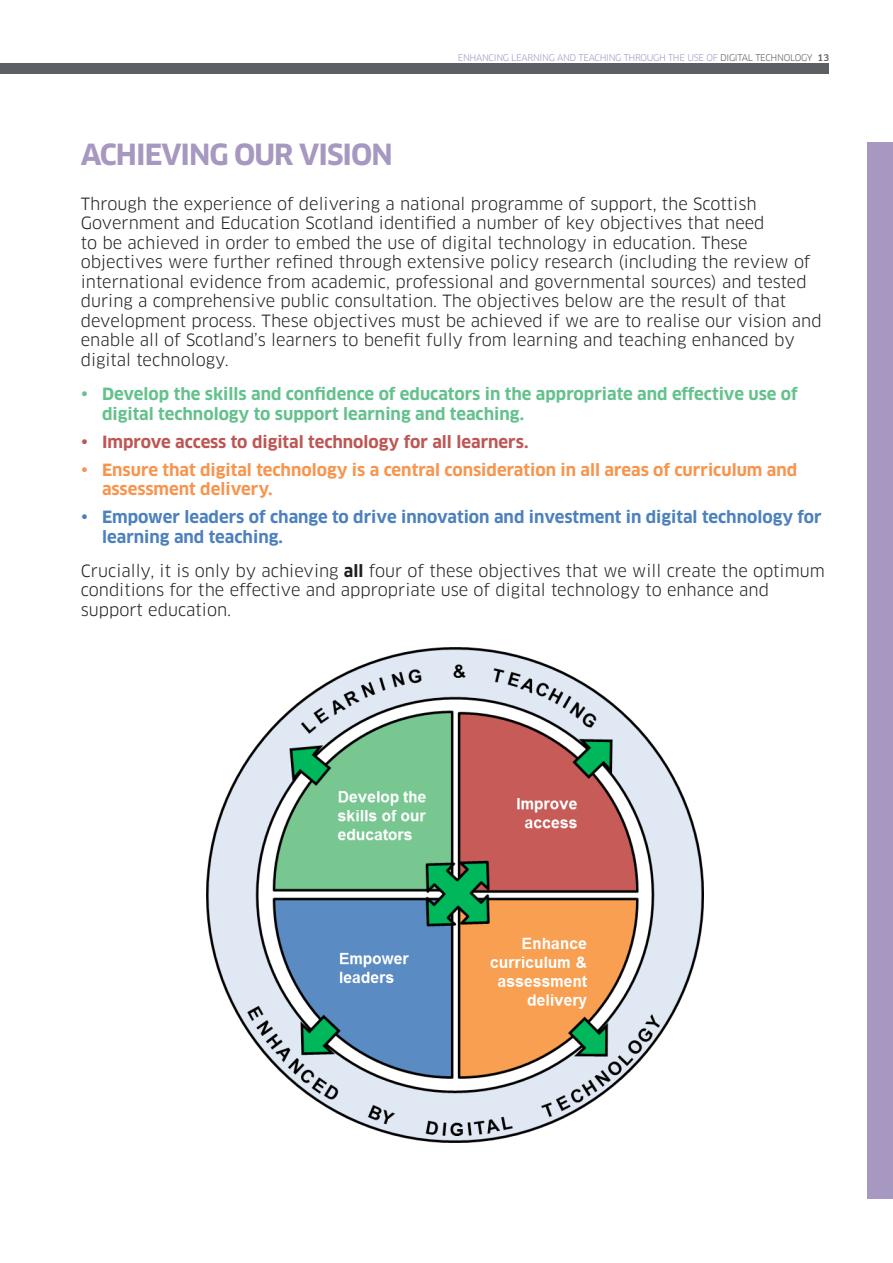
<style>
.page{position:relative;width:893px;height:1263px;background:#fff}
.page>*{position:absolute;margin:0;border:0;box-sizing:border-box;transform-origin:0 0}
.New_Heading_1{font:700 28.5px "Clan";letter-spacing:-.035em;color:#a698c0}
.NEW_Body_Text{font:16.5px/19.5px "Clan";color:#231f20}
.New_Bullet_List{font:700 16.5px/19.5px "Clan";color:#64c18d}
.New_Bullet_List-2{font:700 16.5px/19.5px "Clan";color:#f7954f}
.New_Bullet_List-3{font:700 16.5px/19.5px "Clan";color:#4c81bd}
.New_Bullet_List-4{font:700 16.5px "Clan";color:#bd5654}
.t1{font:9px "Clan";letter-spacing:-.035em;color:#a698c0}
.s1{color:#5c6065}
.s2{font-weight:500;color:#5c6065}
.s3{font-weight:700}
</style>
<div class="page">
<div style="left:0;top:64px;width:829px;height:10px;background:#5c6065"></div>
<div style="left:867px;top:142px;width:26px;height:1057px;background:#a698c0"></div>
<img style="left:207px;top:648px;width:496px;height:495px">
<p class="t1" style="left:458px;top:52px;width:373px">ENHANCING LEARNING AND TEACHING THROUGH THE USE OF <span class="s1">DIGITAL TECHNOLOGY</span> <span class="s2">13</span></p>
<p class="New_Heading_1" style="left:81px;top:136px;width:313px">ACHIEVING OUR VISION</p>
<p class="NEW_Body_Text" style="left:81px;top:194px;width:742px">Through the experience of delivering a national programme of support, the Scottish Government and Education Scotland identified a number of key objectives that need<br>to be achieved in order to embed the use of digital technology in education. These objectives were further refined through extensive policy research (including the review of international evidence from academic, professional and governmental sources) and tested during a comprehensive public consultation. The objectives below are the result of that development process. These objectives must be achieved if we are to realise our vision and enable all of Scotland’s learners to benefit fully from learning and teaching enhanced by digital technology.</p>
<p class="New_Bullet_List" style="left:102px;top:384px;width:697px;text-indent:-21px">• Develop the skills and confidence of educators in the appropriate and effective use of digital technology to support learning and teaching.</p>
<p class="New_Bullet_List-4" style="left:81px;top:431px;width:449px">• Improve access to digital technology for all learners.</p>
<p class="New_Bullet_List-2" style="left:102px;top:460px;width:697px;text-indent:-21px">• Ensure that digital technology is a central consideration in all areas of curriculum and assessment delivery.</p>
<p class="New_Bullet_List-3" style="left:102px;top:507px;width:721px;text-indent:-21px">• Empower leaders of change to drive innovation and investment in digital technology for learning and teaching.</p>
<p class="NEW_Body_Text" style="left:81px;top:561px;width:745px">Crucially, it is only by achieving <span class="s3">all</span> four of these objectives that we will create the optimum conditions for the effective and appropriate use of digital technology to enhance and support education.</p>
</div>
